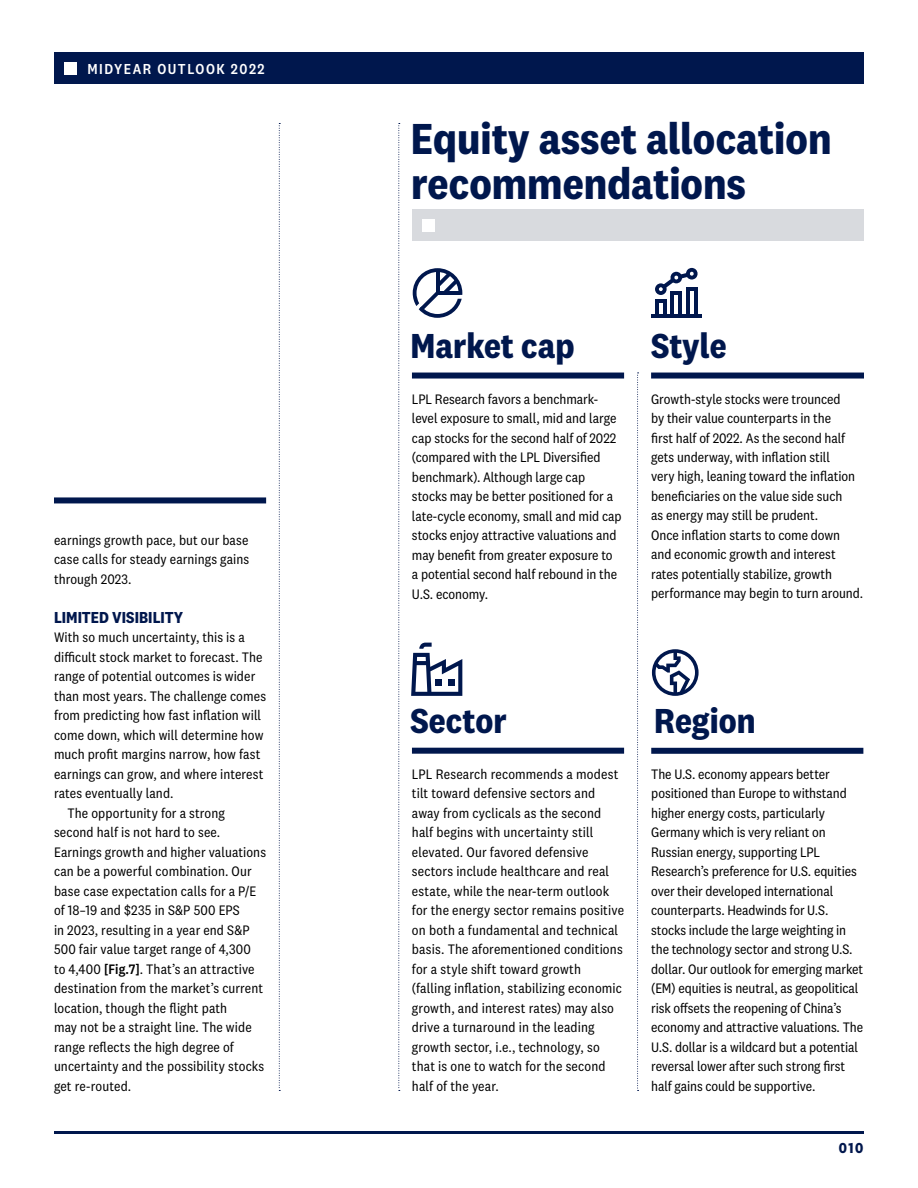
<style>
.page{position:relative;width:918px;height:1188px;background:#fff}
.page>*{position:absolute;margin:0;border:0;box-sizing:border-box;transform-origin:0 0}
.t1{font:700 45px/45px "National 2 Narrow";color:#00174d}
.t2{font:700 36px "National 2 Narrow";color:#00174d}
.t3{font:700 16.5px "National 2 Narrow";letter-spacing:.005em;color:#00174d}
.t4{font:500 15px "National 2 Narrow";letter-spacing:.1em;color:#fff}
.t5{font:700 15px "National 2 Narrow";color:#00174d}
.t6{font:14.25px/19.5px "National 2 Narrow";color:#000}
.s1{font-weight:500}
</style>
<div class="page">
<div style="left:54px;top:52px;width:810px;height:32px;background:#00174d"></div>
<div style="left:64px;top:62px;width:12px;height:13px;background:#fff"></div>
<hr style="left:54px;top:1131px;width:810px;height:3px;background:#00174d">
<div style="left:54px;top:497px;width:212px;height:6px;background:#00174d"></div>
<svg style="left:279px;top:123px;width:1px;height:968px"></svg>
<svg style="left:398px;top:123px;width:2px;height:968px"></svg>
<hr style="left:651px;top:314px;width:50px;height:4px;background:#00174d">
<svg style="left:655px;top:268px;width:43px;height:27px"></svg>
<hr style="left:655px;top:302px;width:4px;height:12px;background:#00174d">
<hr style="left:663px;top:302px;width:4px;height:12px;background:#00174d">
<hr style="left:686px;top:291px;width:4px;height:23px;background:#00174d">
<hr style="left:694px;top:291px;width:4px;height:23px;background:#00174d">
<hr style="left:671px;top:295px;width:3px;height:19px;background:#00174d">
<hr style="left:678px;top:295px;width:4px;height:19px;background:#00174d">
<hr style="left:686px;top:287px;width:12px;height:4px;background:#00174d">
<hr style="left:671px;top:291px;width:11px;height:4px;background:#00174d">
<hr style="left:655px;top:299px;width:12px;height:4px;background:#00174d">
<div style="left:412px;top:373px;width:212px;height:6px;background:#00174d"></div>
<div style="left:651px;top:373px;width:213px;height:6px;background:#00174d"></div>
<div style="left:412px;top:748px;width:212px;height:6px;background:#00174d"></div>
<div style="left:651px;top:748px;width:212px;height:6px;background:#00174d"></div>
<svg style="left:637px;top:373px;width:2px;height:718px"></svg>
<div style="left:413px;top:209px;width:451px;height:32px;background:#d8dade"></div>
<div style="left:423px;top:219px;width:12px;height:13px;background:#fff"></div>
<svg style="left:413px;top:268px;width:49px;height:50px"></svg>
<svg style="left:652px;top:649px;width:47px;height:47px"></svg>
<svg style="left:411px;top:643px;width:51px;height:53px"></svg>
<p class="t4" style="left:87px;top:60px;width:179px">MIDYEAR OUTLOOK 2022</p>
<p class="t6" style="left:54px;top:530px;width:197px;text-align:justify">earnings growth pace, but our base case calls for steady earnings gains through 2023.</p>
<p class="t3" style="left:54px;top:607px;width:131px">LIMITED VISIBILITY</p>
<p class="t6" style="left:54px;top:628px;width:192px">With so much uncertainty, this is a</p>
<p class="t6" style="left:54px;top:647px;width:210px">difficult stock market to forecast. The</p>
<p class="t6" style="left:54px;top:667px;width:203px">range of potential outcomes is wider</p>
<p class="t6" style="left:54px;top:686px;width:214px">than most years. The challenge comes</p>
<p class="t6" style="left:54px;top:706px;width:209px">from predicting how fast inflation will</p>
<p class="t6" style="left:54px;top:725px;width:211px">come down, which will determine how</p>
<p class="t6" style="left:54px;top:745px;width:208px">much profit margins narrow, how fast</p>
<p class="t6" style="left:54px;top:764px;width:211px">earnings can grow, and where interest</p>
<p class="t6" style="left:54px;top:784px;width:121px">rates eventually land.</p>
<p class="t6" style="left:67px;top:803px;width:159px">The opportunity for a strong</p>
<p class="t6" style="left:54px;top:823px;width:168px">second half is not hard to see.</p>
<p class="t6" style="left:54px;top:842px;width:214px">Earnings growth and higher valuations</p>
<p class="t6" style="left:54px;top:862px;width:199px">can be a powerful combination. Our</p>
<p class="t6" style="left:54px;top:881px;width:204px">base case expectation calls for a P/E</p>
<p class="t6" style="left:54px;top:901px;width:187px">of 18–19 and $235 in S&amp;P 500 EPS</p>
<p class="t6" style="left:54px;top:920px;width:197px">in 2023, resulting in a year end S&amp;P</p>
<p class="t6" style="left:54px;top:940px;width:199px">500 fair value target range of 4,300</p>
<p class="t6" style="left:54px;top:959px;width:202px">to 4,400 <span class="s1">[Fig.7]</span>. That’s an attractive</p>
<p class="t6" style="left:54px;top:979px;width:211px">destination from the market’s current</p>
<p class="t6" style="left:54px;top:998px;width:175px">location, though the flight path</p>
<p class="t6" style="left:54px;top:1018px;width:199px">may not be a straight line. The wide</p>
<p class="t6" style="left:54px;top:1037px;width:181px">range reflects the high degree of</p>
<p class="t6" style="left:54px;top:1056px;width:212px">uncertainty and the possibility stocks</p>
<p class="t6" style="left:54px;top:1076px;width:79px">get re-routed.</p>
<h1 class="t1" style="left:411px;top:116px;width:422px">Equity asset allocation recommendations</h1>
<h2 class="t2" style="left:411px;top:325px;width:165px">Market cap</h2>
<h2 class="t2" style="left:651px;top:325px;width:77px">Style</h2>
<p class="t6" style="left:412px;top:389px;width:211px">LPL Research favors a benchmark&shy;level exposure to small, mid and large cap stocks for the second half of 2022 (compared with the LPL Diversified benchmark). Although large cap stocks may be better positioned for a late-cycle economy, small and mid cap stocks enjoy attractive valuations and may benefit from greater exposure to a potential second half rebound in the U.S. economy.</p>
<p class="t6" style="left:651px;top:389px;width:214px">Growth-style stocks were trounced<br>by their value counterparts in the<br>first half of 2022. As the second half gets underway, with inflation still<br>very high, leaning toward the inflation beneficiaries on the value side such<br>as energy may still be prudent.<br>Once inflation starts to come down and economic growth and interest rates potentially stabilize, growth performance may begin to turn around.</p>
<h2 class="t2" style="left:410px;top:700px;width:98px">Sector</h2>
<h2 class="t2" style="left:654px;top:699px;width:103px">Region</h2>
<p class="t6" style="left:412px;top:764px;width:214px">LPL Research recommends a modest tilt toward defensive sectors and away from cyclicals as the second half begins with uncertainty still elevated. Our favored defensive sectors include healthcare and real estate, while the near-term outlook for the energy sector remains positive on both a fundamental and technical basis. The aforementioned conditions for a style shift toward growth<br>(falling inflation, stabilizing economic growth, and interest rates) may also drive a turnaround in the leading growth sector, i.e., technology, so that is one to watch for the second half of the year.</p>
<p class="t6" style="left:651px;top:764px;width:214px">The U.S. economy appears better positioned than Europe to withstand higher energy costs, particularly Germany which is very reliant on Russian energy, supporting LPL Research’s preference for U.S. equities over their developed international counterparts. Headwinds for U.S. stocks include the large weighting in the technology sector and strong U.S. dollar. Our outlook for emerging market (EM) equities is neutral, as geopolitical risk offsets the reopening of China’s economy and attractive valuations. The U.S. dollar is a wildcard but a potential reversal lower after such strong first half gains could be supportive.</p>
<p class="t5" style="left:839px;top:1139px;width:26px">010</p>
</div>
